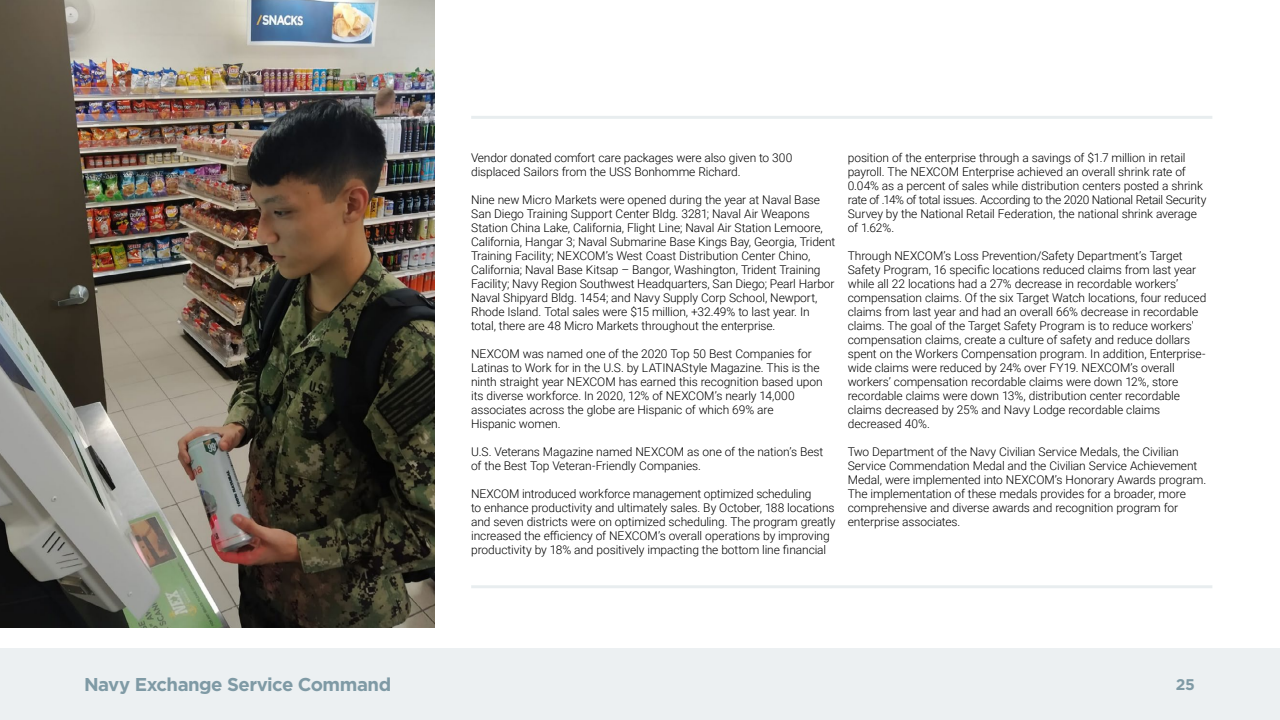
<style>
.page{position:relative;width:1280px;height:720px;background:#fff}
.page>*{position:absolute;margin:0;border:0;box-sizing:border-box;transform-origin:0 0}
.t1{font:700 18.6px "Gotham";letter-spacing:-.025em;color:#7f9aa5}
.t2{font:700 15.5px "Gotham";color:#7f9aa5}
.t3{font:300 12px/14px "Roboto";letter-spacing:-.01em;color:#000}
</style>
<div class="page">
<div style="left:0;top:648px;width:1280px;height:72px;background:#ecf0f2"></div>
<hr style="left:471px;top:116px;width:741px;height:3px;background:#b3c4cb">
<hr style="left:471px;top:585px;width:741px;height:3px;background:#b3c4cb">
<img style="left:0;top:0;width:435px;height:627px">
<h1 class="t1" style="left:84px;top:673px;width:309px">Navy Exchange Service Command</h1>
<p class="t3" style="left:471px;top:150px;width:323px">Vendor donated comfort care packages were also given to 300 displaced Sailors from the USS Bonhomme Richard.</p>
<p class="t3" style="left:471px;top:192px;width:366px">Nine new Micro Markets were opened during the year at Naval Base San Diego Training Support Center Bldg. 3281; Naval Air Weapons Station China Lake, California, Flight Line; Naval Air Station Lemoore, California, Hangar 3; Naval Submarine Base Kings Bay, Georgia, Trident Training Facility; NEXCOM’s West Coast Distribution Center Chino, California; Naval Base Kitsap – Bangor, Washington, Trident Training Facility; Navy Region Southwest Headquarters, San Diego; Pearl Harbor Naval Shipyard Bldg. 1454; and Navy Supply Corp School, Newport, Rhode Island. Total sales were $15 million, +32.49% to last year. In total, there are 48 Micro Markets throughout the enterprise.</p>
<p class="t3" style="left:471px;top:346px;width:353px">NEXCOM was named one of the 2020 Top 50 Best Companies for Latinas to Work for in the U.S. by LATINAStyle Magazine. This is the ninth straight year NEXCOM has earned this recognition based upon its diverse workforce. In 2020, 12% of NEXCOM’s nearly 14,000 associates across the globe are Hispanic of which 69% are<br>Hispanic women.</p>
<p class="t3" style="left:471px;top:444px;width:354px">U.S. Veterans Magazine named NEXCOM as one of the nation’s Best of the Best Top Veteran-Friendly Companies.</p>
<p class="t3" style="left:471px;top:486px;width:366px">NEXCOM introduced workforce management optimized scheduling<br>to enhance productivity and ultimately sales. By October, 188 locations and seven districts were on optimized scheduling. The program greatly increased the efficiency of NEXCOM’s overall operations by improving productivity by 18% and positively impacting the bottom line financial</p>
<p class="t3" style="left:848px;top:150px;width:360px">position of the enterprise through a savings of $1.7 million in retail payroll. The NEXCOM Enterprise achieved an overall shrink rate of 0.04% as a percent of sales while distribution centers posted a shrink rate of .14% of total issues. According to the 2020 National Retail Security Survey by the National Retail Federation, the national shrink average of 1.62%.</p>
<p class="t3" style="left:848px;top:248px;width:360px">Through NEXCOM’s Loss Prevention/Safety Department’s Target Safety Program, 16 specific locations reduced claims from last year while all 22 locations had a 27% decrease in recordable workers’ compensation claims. Of the six Target Watch locations, four reduced claims from last year and had an overall 66% decrease in recordable claims. The goal of the Target Safety Program is to reduce workers' compensation claims, create a culture of safety and reduce dollars spent on the Workers Compensation program. In addition, Enterprise&shy;wide claims were reduced by 24% over FY19. NEXCOM’s overall workers’ compensation recordable claims were down 12%, store recordable claims were down 13%, distribution center recordable claims decreased by 25% and Navy Lodge recordable claims decreased 40%.</p>
<p class="t3" style="left:848px;top:444px;width:360px">Two Department of the Navy Civilian Service Medals, the Civilian Service Commendation Medal and the Civilian Service Achievement Medal, were implemented into NEXCOM’s Honorary Awards program.<br>The implementation of these medals provides for a broader, more comprehensive and diverse awards and recognition program for enterprise associates.</p>
<p class="t2" style="left:1176px;top:674px;width:20px">25</p>
</div>
